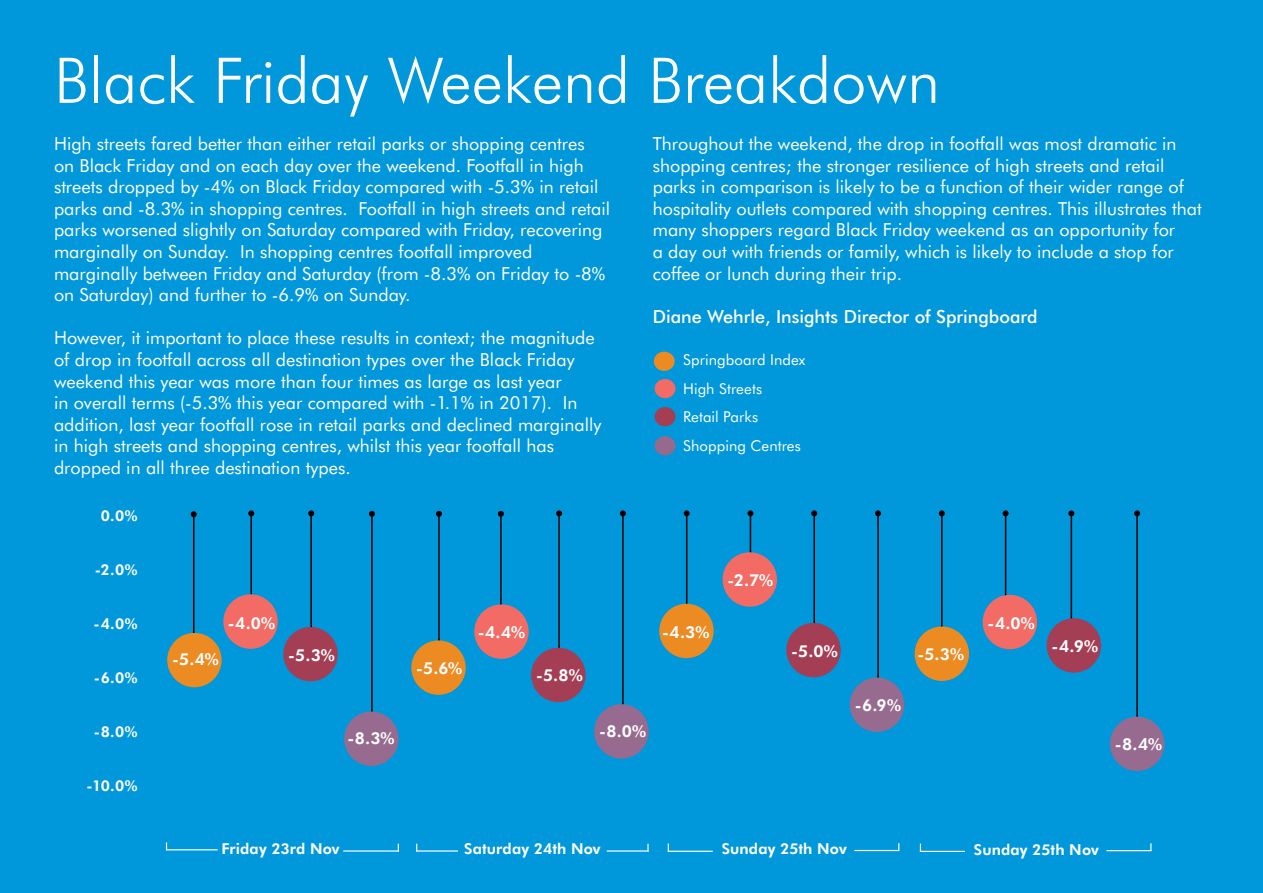
<style>
.page{position:relative;width:1263px;height:893px;background:#fff}
.page>*{position:absolute;margin:0;border:0;box-sizing:border-box;transform-origin:0 0}
.t1{font:300 63px "Futura BT";color:#fff}
.t2{font:18px/21.6px "Futura BT";color:#fff}
.t3{font:500 18px "Futura BT";color:#fff}
.t4{font:700 16.5px "Futura BT";color:#fff}
.t5{font:700 15px "Futura BT";letter-spacing:.01em;color:#fff}
.t6{font:15px "Futura BT";letter-spacing:.005em;color:#fff}
</style>
<div class="page">
<div style="left:0;top:0;width:1262px;height:893px;background:#0097db"></div>
<hr style="left:877px;top:513px;width:2px;height:215px;background:#000">
<svg style="left:875px;top:510px;width:6px;height:6px"></svg>
<hr style="left:813px;top:513px;width:2px;height:161px;background:#000">
<svg style="left:811px;top:510px;width:6px;height:6px"></svg>
<hr style="left:750px;top:513px;width:1px;height:87px;background:#000">
<svg style="left:747px;top:510px;width:6px;height:6px"></svg>
<hr style="left:686px;top:513px;width:1px;height:138px;background:#000">
<svg style="left:684px;top:510px;width:6px;height:6px"></svg>
<hr style="left:622px;top:513px;width:2px;height:215px;background:#000">
<svg style="left:620px;top:510px;width:6px;height:6px"></svg>
<div style="left:655px;top:436px;width:20px;height:19px;background:#966a8d;border-radius:50%"></div>
<div style="left:655px;top:407px;width:20px;height:19px;background:#a33e53;border-radius:50%"></div>
<div style="left:655px;top:379px;width:20px;height:19px;background:#f26b65;border-radius:50%"></div>
<div style="left:654px;top:352px;width:21px;height:19px;background:#eb8b22;border-radius:50%"></div>
<div style="left:167px;top:633px;width:55px;height:54px;background:#eb8b22;border-radius:50%"></div>
<div style="left:223px;top:594px;width:55px;height:55px;background:#f26c65;border-radius:50%"></div>
<hr style="left:250px;top:513px;width:2px;height:81px;background:#000">
<svg style="left:248px;top:510px;width:6px;height:6px"></svg>
<hr style="left:193px;top:514px;width:1px;height:119px;background:#000">
<svg style="left:191px;top:511px;width:6px;height:6px"></svg>
<hr style="left:371px;top:514px;width:2px;height:198px;background:#000">
<svg style="left:369px;top:511px;width:6px;height:6px"></svg>
<hr style="left:310px;top:513px;width:2px;height:114px;background:#000">
<svg style="left:308px;top:510px;width:6px;height:6px"></svg>
<div style="left:474px;top:604px;width:55px;height:55px;background:#f26c65;border-radius:50%"></div>
<hr style="left:438px;top:514px;width:2px;height:132px;background:#000">
<svg style="left:436px;top:511px;width:6px;height:6px"></svg>
<hr style="left:500px;top:514px;width:2px;height:90px;background:#000">
<svg style="left:498px;top:511px;width:6px;height:6px"></svg>
<div style="left:850px;top:677px;width:54px;height:55px;background:#976b8f;border-radius:50%"></div>
<div style="left:786px;top:623px;width:55px;height:54px;background:#a33e54;border-radius:50%"></div>
<div style="left:722px;top:552px;width:55px;height:55px;background:#f26c65;border-radius:50%"></div>
<hr style="left:343px;top:850px;width:56px;height:2px;background:#fff">
<hr style="left:166px;top:849px;width:52px;height:1px;background:#fff">
<hr style="left:416px;top:850px;width:42px;height:2px;background:#fff">
<svg style="left:647px;top:844px;width:2px;height:6px"></svg>
<hr style="left:607px;top:850px;width:42px;height:2px;background:#fff">
<hr style="left:854px;top:850px;width:45px;height:1px;background:#fff">
<hr style="left:668px;top:851px;width:45px;height:1px;background:#fff">
<div style="left:344px;top:711px;width:55px;height:55px;background:#976b8f;border-radius:50%"></div>
<div style="left:283px;top:627px;width:55px;height:54px;background:#a33e54;border-radius:50%"></div>
<div style="left:411px;top:640px;width:55px;height:55px;background:#eb8b22;border-radius:50%"></div>
<div style="left:531px;top:648px;width:55px;height:54px;background:#a33e54;border-radius:50%"></div>
<div style="left:594px;top:704px;width:55px;height:55px;background:#976b8f;border-radius:50%"></div>
<div style="left:659px;top:604px;width:55px;height:54px;background:#eb8b22;border-radius:50%"></div>
<hr style="left:558px;top:513px;width:2px;height:135px;background:#000">
<svg style="left:556px;top:510px;width:6px;height:6px"></svg>
<hr style="left:1136px;top:513px;width:2px;height:215px;background:#000">
<svg style="left:1134px;top:510px;width:6px;height:6px"></svg>
<hr style="left:1070px;top:513px;width:2px;height:147px;background:#000">
<svg style="left:1068px;top:510px;width:6px;height:6px"></svg>
<hr style="left:1005px;top:513px;width:1px;height:131px;background:#000">
<svg style="left:1002px;top:510px;width:6px;height:6px"></svg>
<hr style="left:941px;top:513px;width:1px;height:148px;background:#000">
<svg style="left:939px;top:510px;width:6px;height:6px"></svg>
<hr style="left:1106px;top:850px;width:45px;height:1px;background:#fff">
<hr style="left:920px;top:851px;width:45px;height:1px;background:#fff">
<div style="left:1110px;top:717px;width:54px;height:54px;background:#976b8f;border-radius:50%"></div>
<div style="left:1047px;top:618px;width:54px;height:55px;background:#a33e54;border-radius:50%"></div>
<div style="left:983px;top:595px;width:54px;height:54px;background:#f26c65;border-radius:50%"></div>
<div style="left:915px;top:626px;width:54px;height:55px;background:#eb8b22;border-radius:50%"></div>
<p class="t1" style="left:54px;top:38px;width:887px">Black Friday Weekend Breakdown</p>
<p class="t2" style="left:54px;top:133px;width:558px">High streets fared better than either retail parks or shopping centres<br>on Black Friday and on each day over the weekend. Footfall in high streets dropped by -4% on Black Friday compared with -5.3% in retail parks and -8.3% in shopping centres. Footfall in high streets and retail parks worsened slightly on Saturday compared with Friday, recovering marginally on Sunday. In shopping centres footfall improved marginally between Friday and Saturday (from -8.3% on Friday to -8% on Saturday) and further to -6.9% on Sunday.</p>
<p class="t2" style="left:54px;top:327px;width:549px">However, it important to place these results in context; the magnitude of drop in footfall across all destination types over the Black Friday weekend this year was more than four times as large as last year<br>in overall terms (-5.3% this year compared with -1.1% in 2017). In addition, last year footfall rose in retail parks and declined marginally in high streets and shopping centres, whilst this year footfall has dropped in all three destination types.</p>
<p class="t2" style="left:653px;top:133px;width:550px">Throughout the weekend, the drop in footfall was most dramatic in shopping centres; the stronger resilience of high streets and retail parks in comparison is likely to be a function of their wider range of hospitality outlets compared with shopping centres. This illustrates that many shoppers regard Black Friday weekend as an opportunity for<br>a day out with friends or family, which is likely to include a stop for coffee or lunch during their trip.</p>
<p class="t3" style="left:653px;top:304px;width:386px">Diane Wehrle, Insights Director of Springboard</p>
<p class="t6" style="left:683px;top:350px;width:124px">Springboard Index</p>
<p class="t6" style="left:683px;top:379px;width:81px">High Streets</p>
<p class="t6" style="left:683px;top:407px;width:77px">Retail Parks</p>
<p class="t6" style="left:683px;top:436px;width:119px">Shopping Centres</p>
<p class="t5" style="left:101px;top:505px;width:38px">0.0%</p>
<p class="t5" style="left:95px;top:559px;width:44px">-2.0%</p>
<p class="t5" style="left:94px;top:613px;width:45px">-4.0%</p>
<p class="t5" style="left:94px;top:667px;width:45px">-6.0%</p>
<p class="t5" style="left:94px;top:721px;width:45px">-8.0%</p>
<p class="t5" style="left:87px;top:775px;width:52px">-10.0%</p>
<p class="t4" style="left:172px;top:648px;width:48px">-5.4%</p>
<p class="t4" style="left:228px;top:611px;width:49px">-4.0%</p>
<p class="t4" style="left:288px;top:643px;width:48px">-5.3%</p>
<p class="t4" style="left:347px;top:727px;width:49px">-8.3%</p>
<p class="t4" style="left:416px;top:656px;width:47px">-5.6%</p>
<p class="t4" style="left:478px;top:621px;width:49px">-4.4%</p>
<p class="t4" style="left:536px;top:664px;width:48px">-5.8%</p>
<p class="t4" style="left:662px;top:620px;width:49px">-4.3%</p>
<p class="t4" style="left:599px;top:720px;width:49px">-8.0%</p>
<p class="t4" style="left:727px;top:569px;width:47px">-2.7%</p>
<p class="t4" style="left:791px;top:639px;width:48px">-5.0%</p>
<p class="t4" style="left:855px;top:694px;width:48px">-6.9%</p>
<p class="t4" style="left:917px;top:643px;width:48px">-5.3%</p>
<p class="t4" style="left:988px;top:611px;width:49px">-4.0%</p>
<p class="t4" style="left:1051px;top:634px;width:48px">-4.9%</p>
<p class="t4" style="left:1115px;top:733px;width:49px">-8.4%</p>
<p class="t5" style="left:221px;top:838px;width:120px">Friday 23rd Nov</p>
<p class="t5" style="left:464px;top:838px;width:138px">Saturday 24th Nov</p>
<p class="t5" style="left:722px;top:838px;width:127px">Sunday 25th Nov</p>
<p class="t5" style="left:974px;top:839px;width:127px">Sunday 25th Nov</p>
</div>
